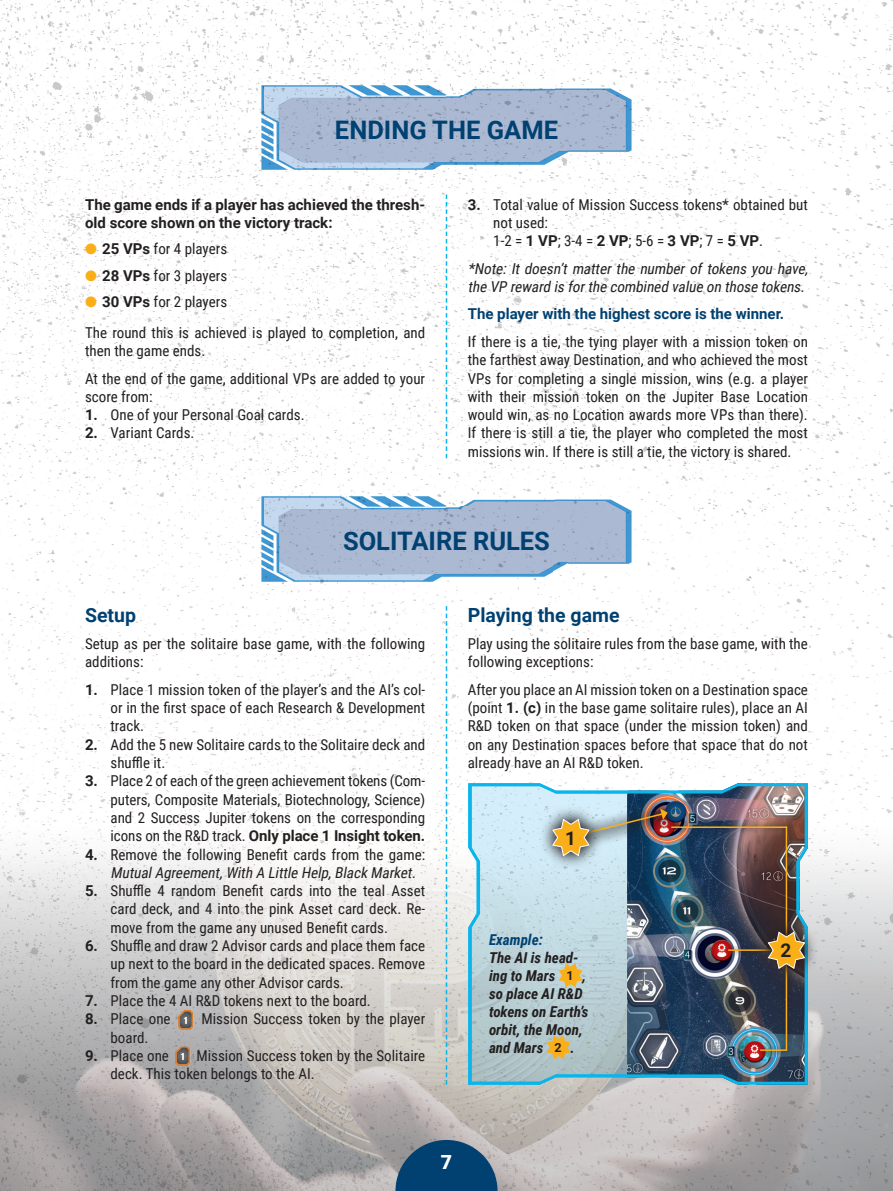
<style>
.page{position:relative;width:893px;height:1191px;background:#fff}
.page>*{position:absolute;margin:0;border:0;box-sizing:border-box;transform-origin:0 0}
.t1{font:700 25.5px "Roboto";color:#004171}
.t2{font:700 19.5px "Roboto";color:#004171}
.t3{font:900 19.5px "Roboto";color:#fff}
.t4{font:700 18.9px "Roboto";color:#231f20}
.t5{font:15px/18.3px "Roboto Condensed";color:#231f20}
.t6{font:italic 15px/18.3px "Roboto Condensed";color:#231f20}
.t7{font:700 15px/18.3px "Roboto";color:#231f20}
.t8{font:italic 700 15px/18px "Roboto Condensed";color:#231f20}
.t9{font:700 15px "Roboto";color:#004171}
.t10{font:italic 700 15px "Roboto Condensed";color:#004171}
.s1{color:#faaf18}
.s2{font-family:"Roboto";font-weight:700}
.s3{font-family:"Roboto Condensed";font-weight:400}
.s4{font-family:"Roboto";font-weight:700;font-style:normal}
.s5{font-style:normal}
.s6{font-family:"Roboto";font-style:normal;font-size:12.6px}
</style>
<div class="page">
<img style="left:0;top:0;width:893px;height:520px">
<img style="left:0;top:698px;width:893px;height:493px">
<svg style="left:395px;top:1140px;width:102px;height:51px;background:#25577c"></svg>
<img style="left:262px;top:85px;width:185px;height:85px">
<img style="left:446px;top:93px;width:108px;height:77px">
<img style="left:553px;top:85px;width:17px;height:76px">
<img style="left:569px;top:85px;width:62px;height:68px">
<img style="left:461px;top:85px;width:93px;height:9px">
<svg style="left:446px;top:195px;width:1px;height:263px"></svg>
<img style="left:262px;top:496px;width:185px;height:85px">
<img style="left:446px;top:505px;width:107px;height:76px">
<img style="left:553px;top:496px;width:16px;height:75px">
<img style="left:569px;top:496px;width:62px;height:68px">
<img style="left:461px;top:496px;width:93px;height:10px">
<img style="left:176px;top:1009px;width:20px;height:20px">
<img style="left:173px;top:1046px;width:20px;height:20px">
<svg style="left:446px;top:606px;width:1px;height:478px"></svg>
<img style="left:468px;top:783px;width:340px;height:301px">
<svg style="left:539px;top:805px;width:64px;height:64px"></svg>
<img style="left:552px;top:790px;width:134px;height:66px">
<img style="left:666px;top:821px;width:127px;height:235px">
<hr style="left:786px;top:826px;width:1px;height:224px;background:#faaf18">
<hr style="left:760px;top:1049px;width:27px;height:2px;background:#faaf18">
<hr style="left:728px;top:949px;width:59px;height:2px;background:#faaf18">
<hr style="left:671px;top:826px;width:116px;height:2px;background:#faaf18">
<svg style="left:754px;top:918px;width:65px;height:64px;background:#5d656d"></svg>
<svg style="left:767px;top:931px;width:38px;height:38px"></svg>
<h1 class="t1" style="left:335px;top:112px;width:225px">ENDING THE GAME</h1>
<p class="t7" style="left:85px;top:195px;width:342px">The game ends if a player has achieved the thresh&shy;old score shown on the victory track:</p>
<p class="t5" style="left:85px;top:239px;width:144px"><span class="s1">●</span> <span class="s2">25 VPs</span> for 4 players</p>
<p class="t5" style="left:85px;top:266px;width:144px"><span class="s1">●</span> <span class="s2">28 VPs</span> for 3 players</p>
<p class="t5" style="left:85px;top:286px;width:342px;line-height:30.3px"><span class="s1">●</span> <span class="s2">30 VPs</span> for 2 players<br>The round this is achieved is played to completion, and</p>
<p class="t5" style="left:85px;top:336px;width:342px;line-height:27.5px">then the game ends.<br>At the end of the game, additional VPs are added to your</p>
<p class="t5" style="left:85px;top:387px;width:69px">score from:</p>
<p class="t5" style="left:85px;top:405px;width:221px"><span class="s2">1.</span> One of your Personal Goal cards.</p>
<p class="t5" style="left:85px;top:423px;width:111px"><span class="s2">2.</span> Variant Cards.</p>
<p class="t5" style="left:493px;top:195px;width:316px;text-indent:-26px"><span class="s2">3.</span> Total value of Mission Success tokens* obtained but not used:<br>1-2 = <span class="s2">1 VP</span>; 3-4 = <span class="s2">2 VP</span>; 5-6 = <span class="s2">3 VP</span>; 7 = <span class="s2">5 VP</span>.</p>
<p class="t6" style="left:468px;top:259px;width:345px">*Note: It doesn’t matter the number of tokens you have, the VP reward is forthe combined value on those tokens.</p>
<p class="t9" style="left:468px;top:304px;width:318px">The player with the highest score is the winner.</p>
<p class="t5" style="left:468px;top:332px;width:342px;text-align:justify">If there is a tie, the tying player with a mission token on the farthest away Destination, and who achieved the most VPs for completing a single mission, wins (e.g. a player with their mission token on the Jupiter Base Location would win, as no Location awards more VPs than there).<br>If there is still a tie, the player who completed the most missions win. If there is still a tie, the victory is shared.</p>
<h1 class="t1" style="left:343px;top:523px;width:208px">SOLITAIRE RULES</h1>
<h2 class="t2" style="left:85px;top:601px;width:53px">Setup</h2>
<p class="t5" style="left:85px;top:634px;width:342px">Setup as per the solitaire base game, with the following additions:</p>
<p class="t5" style="left:111px;top:679px;width:316px;text-align:justify;text-indent:-26px"><span class="s2">1.</span> Place 1 mission token of the player’s and the AI’s col&shy;or in the first space of each Research &amp; Development track.</p>
<p class="t5" style="left:111px;top:734px;width:316px;text-indent:-26px"><span class="s2">2.</span> Add the 5 new Solitaire cards to the Solitaire deck and shuffle it.</p>
<p class="t5" style="left:111px;top:771px;width:316px;text-align:justify;text-indent:-26px"><span class="s2">3.</span> Place 2 of each of the green achievement tokens (Com&shy;puters, Composite Materials, Biotechnology, Science) and 2 Success Jupiter tokens on the corresponding</p>
<p class="t7" style="left:111px;top:826px;width:316px"><span class="s3">icons on the R&amp;D track.</span> Only place 1 Insight token.</p>
<p class="t6" style="left:111px;top:844px;width:316px;text-indent:-26px"><span class="s4">4.</span> <span class="s5">Remove the following Benefit cards from the game:<br></span>MutualAgreement,With A Little Help,Black Market.</p>
<p class="t5" style="left:111px;top:881px;width:316px;text-align:justify;text-indent:-26px"><span class="s2">5.</span> Shuffle 4 random Benefit cards into the teal Asset card deck, and 4 into the pink Asset card deck. Re&shy;move from the game any unused Benefit cards.</p>
<p class="t5" style="left:111px;top:936px;width:316px;text-align:justify;text-indent:-26px"><span class="s2">6.</span> Shuffle and draw 2 Advisor cards and place them face up next to the board in the dedicated spaces. Remove from the game any other Advisor cards.</p>
<p class="t5" style="left:85px;top:991px;width:287px"><span class="s2">7.</span> Place the 4 AI R&amp;D tokens next to the board.</p>
<p class="t5" style="left:85px;top:1009px;width:87px"><span class="s2">8.</span> Place one</p>
<p class="t5" style="left:201px;top:1009px;width:225px">Mission Success token by the player</p>
<p class="t5" style="left:111px;top:1027px;width:39px">board.</p>
<p class="t5" style="left:85px;top:1045px;width:85px"><span class="s2">9.</span> Place one</p>
<p class="t5" style="left:111px;top:1045px;width:316px;text-indent:86px">Mission Success token by the Solitaire deck. This token belongs to the AI.</p>
<h2 class="t2" style="left:468px;top:601px;width:153px">Playing the game</h2>
<p class="t5" style="left:468px;top:634px;width:342px">Play using the solitaire rules from the base game, with the following exceptions:</p>
<p class="t5" style="left:468px;top:679px;width:342px;text-align:justify">After you place an AI mission token on a Destination space (point <span class="s2">1. (c)</span> in the base game solitaire rules), place an AI R&amp;D token on that space (under the mission token) and on any Destination spaces before that space that do not already have an AI R&amp;D token.</p>
<p class="t4" style="left:565px;top:824px;width:12px">1</p>
<p class="t10" style="left:489px;top:929px;width:55px">Example:</p>
<p class="t8" style="left:489px;top:948px;width:101px">The AI is head&shy;ing to Mars <span class="s6">1</span> , so place AI R&amp;D tokens on Earth’s orbit, the Moon, and Mars <span class="s6">2</span> .</p>
<p class="t4" style="left:781px;top:937px;width:12px">2</p>
<h2 class="t3" style="left:441px;top:1148px;width:13px">7</h2>
</div>
